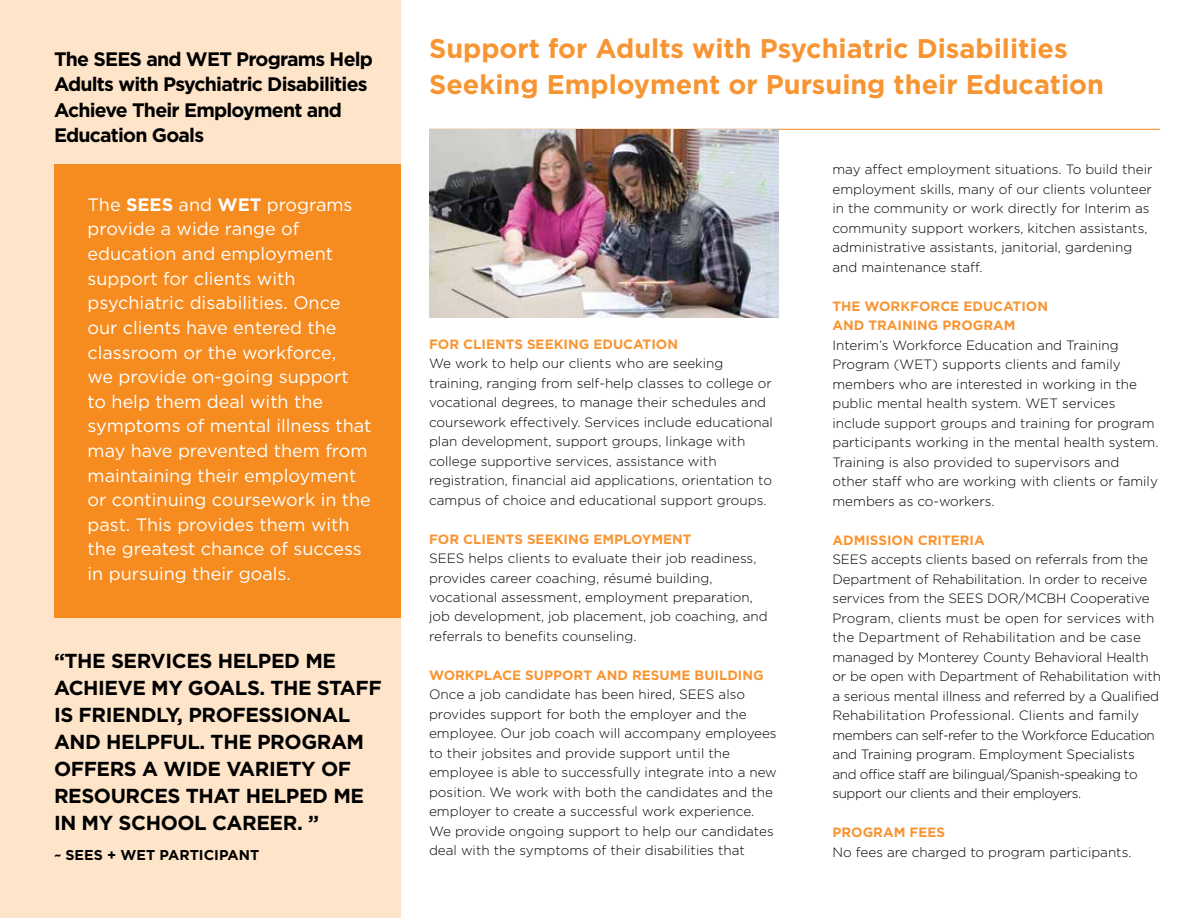
<style>
.page{position:relative;width:1188px;height:918px;background:#fff}
.page>*{position:absolute;margin:0;border:0;box-sizing:border-box;transform-origin:0 0}
.t1{font:700 27px/36px "Gotham";color:#f89533}
.t2{font:700 20.25px/27px "Gotham";letter-spacing:-.02em;color:#000}
.t3{font:700 19.5px/25.5px "Gotham";letter-spacing:-.04em;color:#000}
.t4{font:18px/24.6px "Gotham";color:#fff}
.t5{font:700 14.25px "Gotham";color:#000}
.t6{font:300 13.5px/19.5px "Gotham";color:#000}
.t7{font:700 13.5px/19.5px "Gotham";color:#f89533}
.s1{font-weight:700}
</style>
<div class="page">
<div style="left:0;top:0;width:404px;height:918px;background:#fee4c9"></div>
<div style="left:54px;top:164px;width:350px;height:454px;background:#f68b1f"></div>
<div style="left:402px;top:0;width:786px;height:918px;background:#fff"></div>
<hr style="left:429px;top:129px;width:731px;height:1px;background:#f68b1f">
<img style="left:429px;top:129px;width:349px;height:189px">
<h3 class="t3" style="left:54px;top:46px;width:321px">The SEES and WET Programs Help<br>Adults with Psychiatric Disabilities<br>Achieve Their Employment and<br>Education Goals</h3>
<p class="t4" style="left:88px;top:192px;width:285px">The <span class="s1">SEES</span> and <span class="s1">WET</span> programs provide a wide range of education and employment support for clients with psychiatric disabilities. Once our clients have entered the classroom or the workforce,<br>we provide on-going support to help them deal with the symptoms of mental illness that may have prevented them from maintaining their employment or continuing coursework in the past. This provides them with the greatest chance of success in pursuing their goals.</p>
<h2 class="t2" style="left:54px;top:647px;width:329px">“THE SERVICES HELPED ME<br>ACHIEVE MY GOALS. THE STAFF<br>IS FRIENDLY, PROFESSIONAL<br>AND HELPFUL. THE PROGRAM<br>OFFERS A WIDE VARIETY OF<br>RESOURCES THAT HELPED ME<br>IN MY SCHOOL CAREER. ”</h2>
<p class="t5" style="left:54px;top:846px;width:207px">~ SEES + WET PARTICIPANT</p>
<h1 class="t1" style="left:429px;top:30px;width:676px">Support for Adults with Psychiatric Disabilities<br>Seeking Employment or Pursuing their Education</h1>
<p class="t7" style="left:429px;top:334px;width:251px">FOR CLIENTS SEEKING EDUCATION</p>
<p class="t6" style="left:429px;top:353px;width:345px">We work to help our clients who are seeking training, ranging from self-help classes to college or vocational degrees, to manage their schedules and coursework effectively. Services include educational plan development, support groups, linkage with college supportive services, assistance with registration, financial aid applications, orientation to campus of choice and educational support groups.</p>
<p class="t7" style="left:429px;top:529px;width:264px">FOR CLIENTS SEEKING EMPLOYMENT</p>
<p class="t6" style="left:429px;top:548px;width:340px">SEES helps clients to evaluate their job readiness, provides career coaching, résumé building, vocational assessment, employment preparation, job development, job placement, job coaching, and referrals to benefits counseling.</p>
<p class="t7" style="left:429px;top:665px;width:336px">WORKPLACE SUPPORT AND RESUME BUILDING</p>
<p class="t6" style="left:429px;top:685px;width:349px">Once a job candidate has been hired, SEES also provides support for both the employer and the employee. Our job coach will accompany employees to their jobsites and provide support until the employee is able to successfully integrate into a new position. We work with both the candidates and the employer to create a successful work experience.<br>We provide ongoing support to help our candidates deal with the symptoms of their disabilities that</p>
<p class="t6" style="left:832px;top:160px;width:322px">may affect employment situations. To build their employment skills, many of our clients volunteer in the community or work directly for Interim as community support workers, kitchen assistants, administrative assistants, janitorial, gardening and maintenance staff.</p>
<p class="t7" style="left:832px;top:296px;width:217px">THE WORKFORCE EDUCATION<br>AND TRAINING PROGRAM</p>
<p class="t6" style="left:832px;top:335px;width:328px">Interim’s Workforce Education and Training Program (WET) supports clients and family members who are interested in working in the public mental health system. WET services include support groups and training for program participants working in the mental health system.<br>Training is also provided to supervisors and<br>other staff who are working with clients or family members as co-workers.</p>
<p class="t7" style="left:832px;top:530px;width:154px">ADMISSION CRITERIA</p>
<p class="t6" style="left:832px;top:549px;width:330px">SEES accepts clients based on referrals from the Department of Rehabilitation. In order to receive services from the SEES DOR/MCBH Cooperative Program, clients must be open for services with the Department of Rehabilitation and be case managed by Monterey County Behavioral Health or be open with Department of Rehabilitation with a serious mental illness and referred by a Qualified Rehabilitation Professional. Clients and family members can self-refer to the Workforce Education and Training program. Employment Specialists and office staff are bilingual/Spanish-speaking to support our clients and their employers.</p>
<p class="t7" style="left:832px;top:823px;width:114px">PROGRAM FEES</p>
<p class="t6" style="left:832px;top:842px;width:301px">No fees are charged to program participants.</p>
</div>
